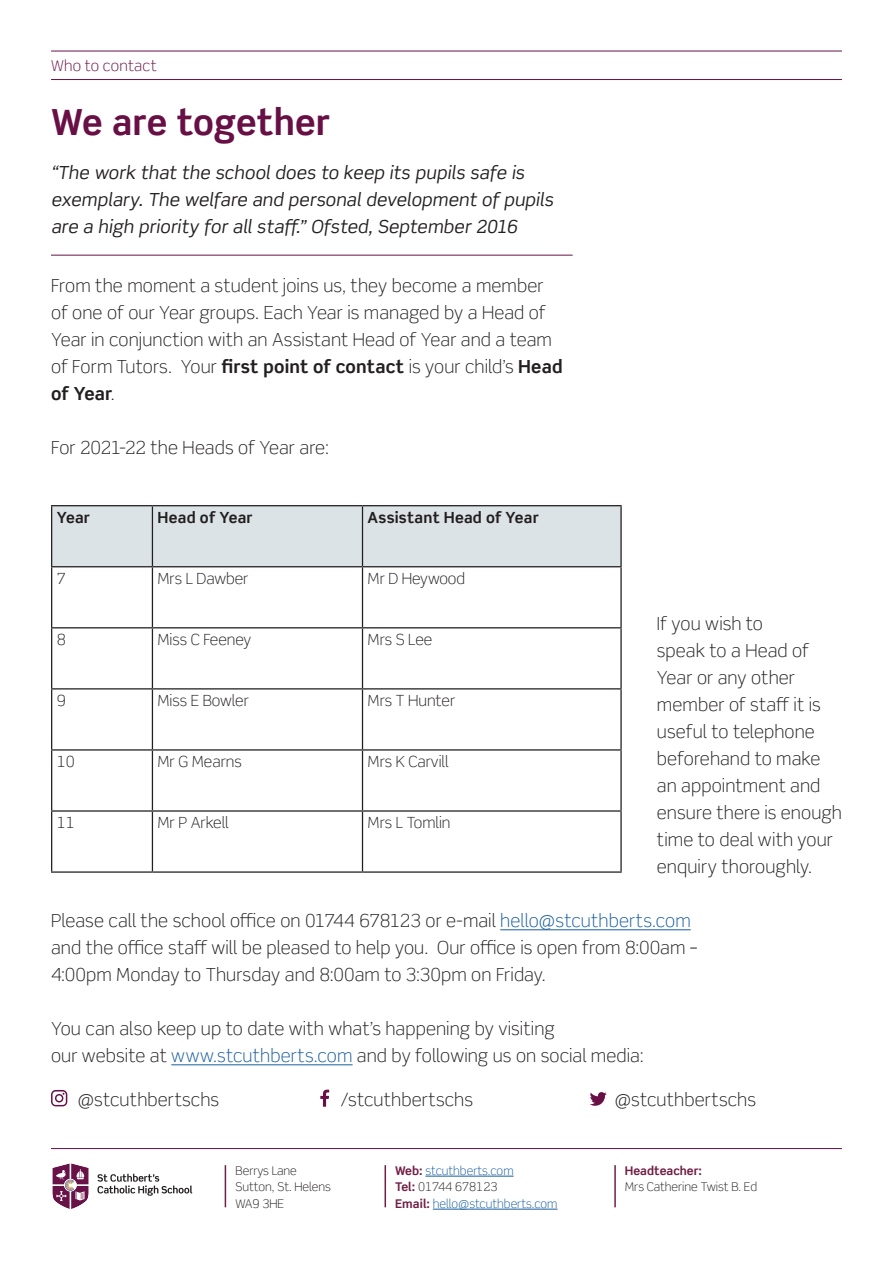
<style>
.page{position:relative;width:893px;height:1263px;background:#fff}
.page>*{position:absolute;margin:0;border:0;box-sizing:border-box;transform-origin:0 0}
.t1{font:700 36px "Scene Pro";color:#681046}
.t2{font:300 18px/27px "Scene Pro";letter-spacing:.005em;color:#231f20}
.t3{font:italic 18px/27px "Scene Pro";letter-spacing:.005em;color:#231f20}
.t4{font:300 15.3px "Scene Pro";color:#231f20}
.t5{font:700 15.3px "Scene Pro";letter-spacing:.015em;color:#231f20}
.t6{font:300 15px "Scene Pro";letter-spacing:.015em;color:#681046}
.t7{font:300 12px "Scene Pro";color:#231f20}
.t8{font:300 12px "Scene Pro";color:#175d9e}
.t9{font:700 12px "Scene Pro";color:#701e45}
.s1{font-weight:700}
.s2{color:#175d9e}
.s3{font-weight:700;color:#701e45}
</style>
<div class="page">
<hr style="left:500px;top:929px;width:191px;height:1px;background:#175d9e">
<hr style="left:171px;top:1064px;width:182px;height:1px;background:#175d9e">
<svg style="left:52px;top:1163px;width:37px;height:46px"></svg>
<svg style="left:97px;top:1174px;width:95px;height:22px"></svg>
<hr style="left:51px;top:51px;width:791px;height:1px;background:#681046">
<hr style="left:51px;top:79px;width:791px;height:1px;background:#681046">
<hr style="left:51px;top:1148px;width:791px;height:1px;background:#681046">
<hr style="left:51px;top:255px;width:522px;height:1px;background:#681046">
<hr style="left:425px;top:1176px;width:89px;height:1px;background:#175d9e">
<hr style="left:433px;top:1209px;width:125px;height:1px;background:#175d9e">
<hr style="left:225px;top:1165px;width:1px;height:42px;background:#701e45">
<hr style="left:385px;top:1165px;width:1px;height:42px;background:#701e45">
<hr style="left:614px;top:1165px;width:2px;height:42px;background:#701e45">
<div style="left:52px;top:506px;width:568px;height:60px;background:#dce3e7"></div>
<hr style="left:51px;top:505px;width:101px;height:1px;background:#231f20">
<hr style="left:51px;top:506px;width:1px;height:60px;background:#231f20">
<hr style="left:152px;top:505px;width:210px;height:1px;background:#231f20">
<hr style="left:152px;top:506px;width:1px;height:60px;background:#231f20">
<hr style="left:362px;top:505px;width:260px;height:1px;background:#231f20">
<hr style="left:362px;top:506px;width:1px;height:60px;background:#231f20">
<hr style="left:620px;top:506px;width:2px;height:60px;background:#231f20">
<hr style="left:51px;top:566px;width:101px;height:1px;background:#231f20">
<hr style="left:51px;top:567px;width:1px;height:60px;background:#231f20">
<hr style="left:152px;top:566px;width:210px;height:1px;background:#231f20">
<hr style="left:152px;top:567px;width:1px;height:60px;background:#231f20">
<hr style="left:362px;top:566px;width:260px;height:1px;background:#231f20">
<hr style="left:362px;top:567px;width:1px;height:60px;background:#231f20">
<hr style="left:620px;top:567px;width:2px;height:60px;background:#231f20">
<hr style="left:51px;top:627px;width:101px;height:1px;background:#231f20">
<hr style="left:51px;top:628px;width:1px;height:60px;background:#231f20">
<hr style="left:152px;top:627px;width:210px;height:1px;background:#231f20">
<hr style="left:152px;top:628px;width:1px;height:60px;background:#231f20">
<hr style="left:362px;top:627px;width:260px;height:1px;background:#231f20">
<hr style="left:362px;top:628px;width:1px;height:60px;background:#231f20">
<hr style="left:620px;top:628px;width:2px;height:60px;background:#231f20">
<hr style="left:51px;top:688px;width:101px;height:1px;background:#231f20">
<hr style="left:51px;top:689px;width:1px;height:60px;background:#231f20">
<hr style="left:152px;top:688px;width:210px;height:1px;background:#231f20">
<hr style="left:152px;top:689px;width:1px;height:60px;background:#231f20">
<hr style="left:362px;top:688px;width:260px;height:1px;background:#231f20">
<hr style="left:362px;top:689px;width:1px;height:60px;background:#231f20">
<hr style="left:620px;top:689px;width:2px;height:60px;background:#231f20">
<hr style="left:51px;top:749px;width:101px;height:1px;background:#231f20">
<hr style="left:51px;top:750px;width:1px;height:60px;background:#231f20">
<hr style="left:152px;top:749px;width:210px;height:1px;background:#231f20">
<hr style="left:152px;top:750px;width:1px;height:60px;background:#231f20">
<hr style="left:362px;top:749px;width:260px;height:1px;background:#231f20">
<hr style="left:362px;top:750px;width:1px;height:60px;background:#231f20">
<hr style="left:620px;top:750px;width:2px;height:60px;background:#231f20">
<hr style="left:51px;top:810px;width:101px;height:2px;background:#231f20">
<hr style="left:51px;top:812px;width:1px;height:59px;background:#231f20">
<hr style="left:152px;top:810px;width:210px;height:2px;background:#231f20">
<hr style="left:152px;top:812px;width:1px;height:59px;background:#231f20">
<hr style="left:362px;top:810px;width:260px;height:2px;background:#231f20">
<hr style="left:362px;top:812px;width:1px;height:59px;background:#231f20">
<hr style="left:620px;top:812px;width:2px;height:59px;background:#231f20">
<hr style="left:51px;top:871px;width:101px;height:2px;background:#231f20">
<hr style="left:152px;top:871px;width:210px;height:2px;background:#231f20">
<hr style="left:362px;top:871px;width:260px;height:2px;background:#231f20">
<svg style="left:590px;top:1092px;width:17px;height:14px"></svg>
<svg style="left:320px;top:1090px;width:9px;height:17px"></svg>
<svg style="left:51px;top:1090px;width:16px;height:16px"></svg>
<p class="t6" style="left:51px;top:57px;width:107px">Who to contact</p>
<p class="t1" style="left:51px;top:99px;width:281px">We are together</p>
<p class="t3" style="left:51px;top:159px;width:504px">“The work that the school does to keep its pupils safe is exemplary. The welfare and personal development of pupils are a high priority for all staff.” Ofsted, September 2016</p>
<p class="t2" style="left:51px;top:272px;width:513px">From the moment a student joins us, they become a member of one of our Year groups. Each Year is managed by a Head of Year in conjunction with an Assistant Head of Year and a team of Form Tutors. Your <span class="s1">first point of contact</span> is your child’s <span class="s1">Head of Year</span>.</p>
<p class="t2" style="left:51px;top:434px;width:279px">For 2021-22 the Heads of Year are:</p>
<p class="t5" style="left:57px;top:508px;width:35px">Year</p>
<p class="t5" style="left:158px;top:508px;width:97px">Head of Year</p>
<p class="t5" style="left:368px;top:508px;width:173px">Assistant Head of Year</p>
<p class="t4" style="left:57px;top:569px;width:11px">7</p>
<p class="t4" style="left:158px;top:569px;width:92px">Mrs L Dawber</p>
<p class="t4" style="left:368px;top:569px;width:99px">Mr D Heywood</p>
<p class="t4" style="left:57px;top:630px;width:11px">8</p>
<p class="t4" style="left:158px;top:630px;width:95px">Miss C Feeney</p>
<p class="t4" style="left:368px;top:630px;width:66px">Mrs S Lee</p>
<p class="t4" style="left:57px;top:691px;width:11px">9</p>
<p class="t4" style="left:158px;top:691px;width:93px">Miss E Bowler</p>
<p class="t4" style="left:368px;top:691px;width:89px">Mrs T Hunter</p>
<p class="t4" style="left:57px;top:752px;width:20px">10</p>
<p class="t4" style="left:158px;top:752px;width:86px">Mr G Mearns</p>
<p class="t4" style="left:368px;top:752px;width:82px">Mrs K Carvill</p>
<p class="t4" style="left:57px;top:813px;width:20px">11</p>
<p class="t4" style="left:158px;top:813px;width:73px">Mr P Arkell</p>
<p class="t4" style="left:368px;top:813px;width:84px">Mrs L Tomlin</p>
<p class="t2" style="left:657px;top:610px;width:187px">If you wish to<br>speak to a Head of<br>Year or any other member of staff it is useful to telephone beforehand to make an appointment and ensure there is enough time to deal with your enquiry thoroughly.</p>
<p class="t2" style="left:51px;top:907px;width:648px">Please call the school office on 01744 678123 or e-mail <span class="s2">hello@stcuthberts.com </span>and the office staff will be pleased to help you. Our office is open from 8:00am –<br>4:00pm Monday to Thursday and 8:00am to 3:30pm on Friday.</p>
<p class="t2" style="left:51px;top:1015px;width:594px">You can also keep up to date with what’s happening by visiting<br>our website at <span class="s2">www.stcuthberts.com</span> and by following us on social media:</p>
<p class="t2" style="left:77px;top:1086px;width:143px">@stcuthbertschs</p>
<p class="t2" style="left:340px;top:1086px;width:134px">/stcuthbertschs</p>
<p class="t2" style="left:614px;top:1086px;width:143px">@stcuthbertschs</p>
<p class="t7" style="left:235px;top:1163px;width:63px">Berrys Lane</p>
<p class="t7" style="left:235px;top:1179px;width:97px">Sutton, St. Helens</p>
<p class="t7" style="left:235px;top:1196px;width:50px">WA9 3HE</p>
<p class="t8" style="left:395px;top:1163px;width:120px"><span class="s3">Web:</span> stcuthberts.com</p>
<p class="t7" style="left:395px;top:1179px;width:104px"><span class="s3">Tel:</span> 01744 678123</p>
<p class="t8" style="left:395px;top:1196px;width:164px"><span class="s3">Email:</span> hello@stcuthberts.com</p>
<p class="t9" style="left:625px;top:1163px;width:79px">Headteacher:</p>
<p class="t7" style="left:625px;top:1179px;width:134px">Mrs Catherine Twist B. Ed</p>
</div>
